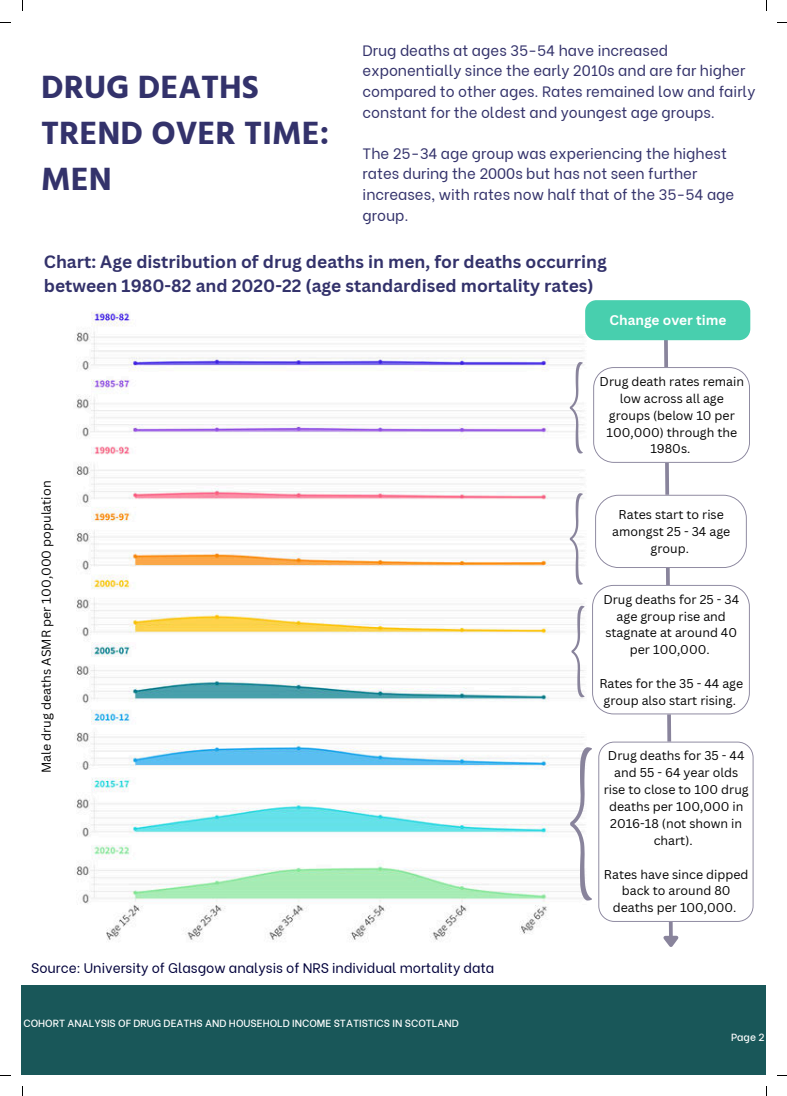
<style>
.page{position:relative;width:787px;height:1096px;background:#fff}
.page>*{position:absolute;margin:0;border:0;box-sizing:border-box;transform-origin:0 0}
.t1{font:700 33.12px/46.1px "Hind Siliguri";color:#33326b}
.t2{font:700 17.38px/23.5px "Canva Sans";color:#33326b}
.t3{font:15px/20.6px "Be Vietnam";color:#33326b}
.t4{font:13.75px "Be Vietnam";color:#01003b}
.t5{font:700 13.62px "Canva Sans";color:#fff}
.t6{font:12.5px "Canva Sans";color:#000}
.t7{font:12.38px/16.9px "Canva Sans";color:#000;text-align:center}
.t8{font:500 10.38px "Be Vietnam";color:#fff}
</style>
<div class="page">
<div style="left:22px;top:985px;width:744px;height:89px;background:#195759"></div>
<img style="left:76px;top:305px;width:511px;height:636px">
<div style="left:585px;top:300px;width:165px;height:40px;background:#48cfae;border-radius:11px"></div>
<svg style="left:570px;top:325px;width:183px;height:622px"></svg>
<p class="t3" style="left:363px;top:38px;width:394px">Drug deaths at ages 35-54 have increased exponentially since the early 2010s and are far higher compared to other ages. Rates remained low and fairly constant for the oldest and youngest age groups.</p>
<p class="t3" style="left:363px;top:141px;width:373px">The 25-34 age group was experiencing the highest rates during the 2000s but has not seen further increases, with rates now half that of the 35-54 age group.</p>
<h2 class="t2" style="left:44px;top:250px;width:565px">Chart: Age distribution of drug deaths in men, for deaths occurring between 1980-82 and 2020-22 (age standardised mortality rates)</h2>
<h1 class="t1" style="left:41px;top:65px;width:289px">DRUG DEATHS<br>TREND OVER TIME:<br>MEN</h1>
<p class="t5" style="left:610px;top:312px;width:118px">Change over time</p>
<p class="t6" style="left:39px;top:773px;width:294px;rotate:-90deg">Male drug deaths ASMR per 100,000 population</p>
<p class="t4" style="left:31px;top:956px;width:465px">Source: University of Glasgow analysis of NRS individual mortality data</p>
<p class="t8" style="left:23px;top:1014px;width:437px">COHORT ANALYSIS OF DRUG DEATHS AND HOUSEHOLD INCOME STATISTICS IN SCOTLAND</p>
<p class="t7" style="left:600px;top:373px;width:146px">Drug death rates remain low across all age groups (below 10 per<br>100,000) through the<br>1980s.</p>
<p class="t7" style="left:612px;top:506px;width:119px">Rates start to rise amongst 25 - 34 age group.</p>
<p class="t7" style="left:603px;top:590px;width:137px">Drug deaths for 25 - 34 age group rise and stagnate at around 40 per 100,000.</p>
<p class="t7" style="left:599px;top:675px;width:145px">Rates for the 35 - 44 age group also start rising.</p>
<p class="t7" style="left:604px;top:747px;width:147px">Drug deaths for 35 - 44 and 55 - 64 year olds rise to close to 100 drug deaths per 100,000 in<br>2016-18 (not shown in chart).</p>
<p class="t7" style="left:604px;top:865px;width:146px">Rates have since dipped back to around 80 deaths per 100,000.</p>
<p class="t8" style="left:731px;top:1028px;width:35px">Page 2</p>
</div>
